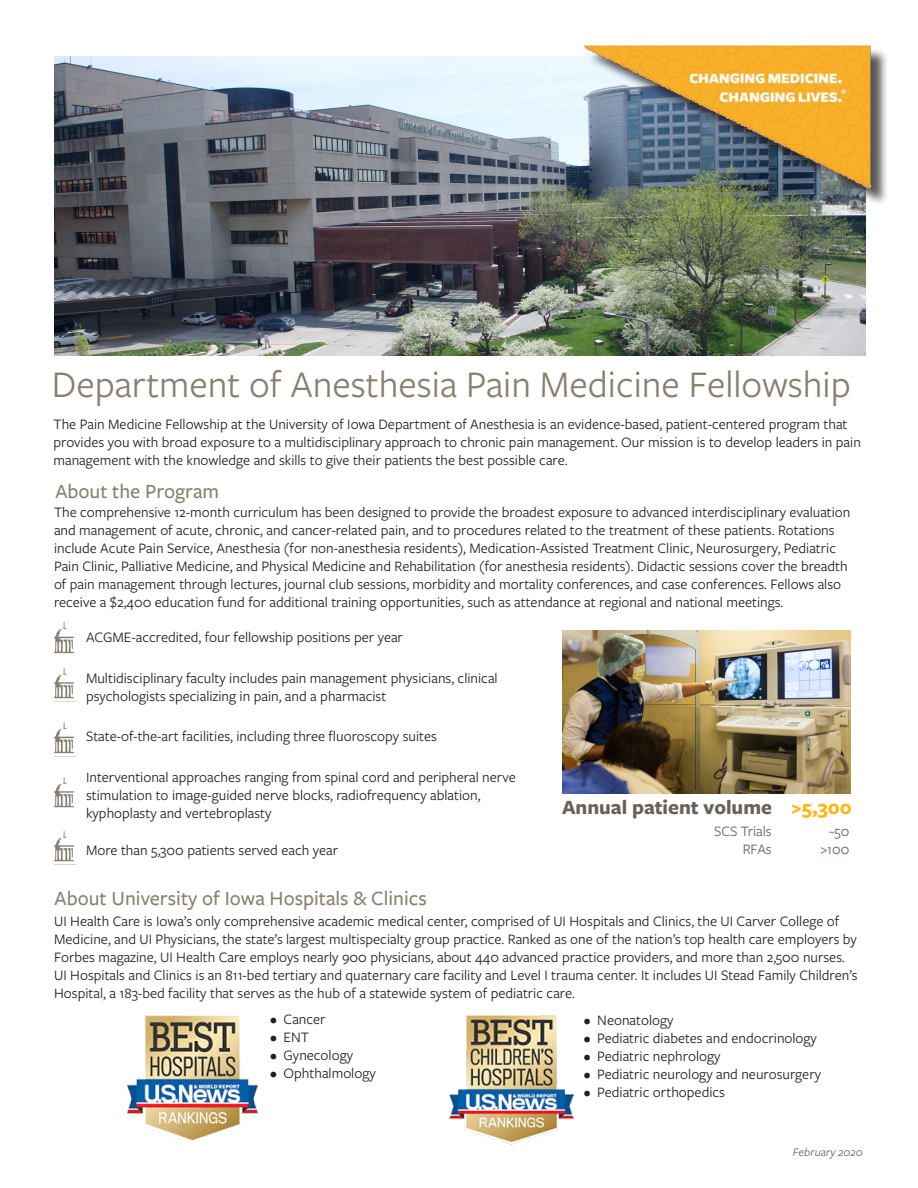
<style>
.page{position:relative;width:918px;height:1188px;background:#fff}
.page>*{position:absolute;margin:0;border:0;box-sizing:border-box;transform-origin:0 0}
.t1{font:39px "Freight Sans Pro";color:#887f70}
.t2{font:500 21px "Freight Sans Pro";color:#887f70}
.t3{font:700 21px "Freight Sans Pro";color:#686059}
.t4{font:15px/18px "Freight Sans Pro";color:#231f20}
.t5{font:15px "Freight Sans Pro";color:#686059}
.t6{font:italic 12px "Freight Sans Pro";color:#686059}
.s1{color:#fcb814}
</style>
<div class="page">
<img style="left:54px;top:56px;width:812px;height:299px">
<div style="left:587px;top:48px;width:302px;height:158px;background:#231f20;opacity:.75"></div>
<img style="left:579px;top:45px;width:292px;height:153px">
<img style="left:562px;top:630px;width:288px;height:163px">
<img style="left:54px;top:668px;width:22px;height:34px">
<img style="left:54px;top:723px;width:20px;height:31px">
<img style="left:54px;top:777px;width:20px;height:31px">
<img style="left:54px;top:831px;width:20px;height:31px">
<img style="left:449px;top:1015px;width:124px;height:129px">
<img style="left:128px;top:1013px;width:129px;height:131px">
<img style="left:54px;top:623px;width:20px;height:31px">
<p class="t1" style="left:52px;top:358px;width:800px">Department of Anesthesia Pain Medicine Fellowship</p>
<p class="t4" style="left:53px;top:414px;width:809px">The Pain Medicine Fellowship at the University of Iowa Department of Anesthesia is an evidence-based, patient-centered program that provides you with broad exposure to a multidisciplinary approach to chronic pain management. Our mission is to develop leaders in pain management with the knowledge and skills to give their patients the best possible care.</p>
<p class="t2" style="left:55px;top:477px;width:165px">About the Program</p>
<p class="t4" style="left:54px;top:503px;width:798px">The comprehensive 12-month curriculum has been designed to provide the broadest exposure to advanced interdisciplinary evaluation and management of acute, chronic, and cancer-related pain, and to procedures related to the treatment of these patients. Rotations include Acute Pain Service, Anesthesia (for non-anesthesia residents), Medication-Assisted Treatment Clinic, Neurosurgery, Pediatric Pain Clinic, Palliative Medicine, and Physical Medicine and Rehabilitation (for anesthesia residents). Didactic sessions cover the breadth of pain management through lectures, journal club sessions, morbidity and mortality conferences, and case conferences. Fellows also receive a $2,400 education fund for additional training opportunities, such as attendance at regional and national meetings.</p>
<p class="t4" style="left:86px;top:628px;width:318px">ACGME-accredited, four fellowship positions per year</p>
<p class="t4" style="left:86px;top:669px;width:413px">Multidisciplinary faculty includes pain management physicians, clinical psychologists specializing in pain, and a pharmacist</p>
<p class="t4" style="left:86px;top:726px;width:352px">State-of-the-art facilities, including three fluoroscopy suites</p>
<p class="t4" style="left:86px;top:768px;width:431px">Interventional approaches ranging from spinal cord and peripheral nerve stimulation to image-guided nerve blocks, radiofrequency ablation,</p>
<p class="t4" style="left:86px;top:804px;width:187px">kyphoplasty and vertebroplasty</p>
<p class="t4" style="left:86px;top:841px;width:254px">More than 5,300 patients served each year</p>
<p class="t2" style="left:55px;top:884px;width:374px">About University of Iowa Hospitals &amp; Clinics</p>
<p class="t3" style="left:562px;top:793px;width:292px">Annual patient volume <span class="s1">&gt;5,300</span></p>
<p class="t5" style="left:829px;top:822px;width:22px">~50</p>
<p class="t5" style="left:820px;top:840px;width:31px">&gt;100</p>
<p class="t5" style="left:714px;top:822px;width:59px">SCS Trials</p>
<p class="t5" style="left:743px;top:840px;width:31px">RFAs</p>
<p class="t4" style="left:54px;top:911px;width:805px">UI Health Care is Iowa’s only comprehensive academic medical center, comprised of UI Hospitals and Clinics, the UI Carver College of Medicine, and UI Physicians, the state’s largest multispecialty group practice. Ranked as one of the nation’s top health care employers by Forbes magazine, UI Health Care employs nearly 900 physicians, about 440 advanced practice providers, and more than 2,500 nurses.<br>UI Hospitals and Clinics is an 811-bed tertiary and quaternary care facility and Level I trauma center. It includes UI Stead Family Children’s Hospital, a 183-bed facility that serves as the hub of a statewide system of pediatric care.</p>
<p class="t4" style="left:270px;top:1010px;width:57px">• Cancer</p>
<p class="t4" style="left:270px;top:1028px;width:41px">• ENT</p>
<p class="t4" style="left:270px;top:1046px;width:84px">• Gynecology</p>
<p class="t4" style="left:270px;top:1064px;width:107px">• Ophthalmology</p>
<p class="t4" style="left:584px;top:1010px;width:91px">• Neonatology</p>
<p class="t4" style="left:584px;top:1028px;width:235px">• Pediatric diabetes and endocrinology</p>
<p class="t4" style="left:584px;top:1046px;width:138px">• Pediatric nephrology</p>
<p class="t4" style="left:584px;top:1064px;width:239px">• Pediatric neurology and neurosurgery</p>
<p class="t4" style="left:584px;top:1082px;width:143px">• Pediatric orthopedics</p>
<p class="t6" style="left:793px;top:1144px;width:71px">February 2020</p>
</div>
